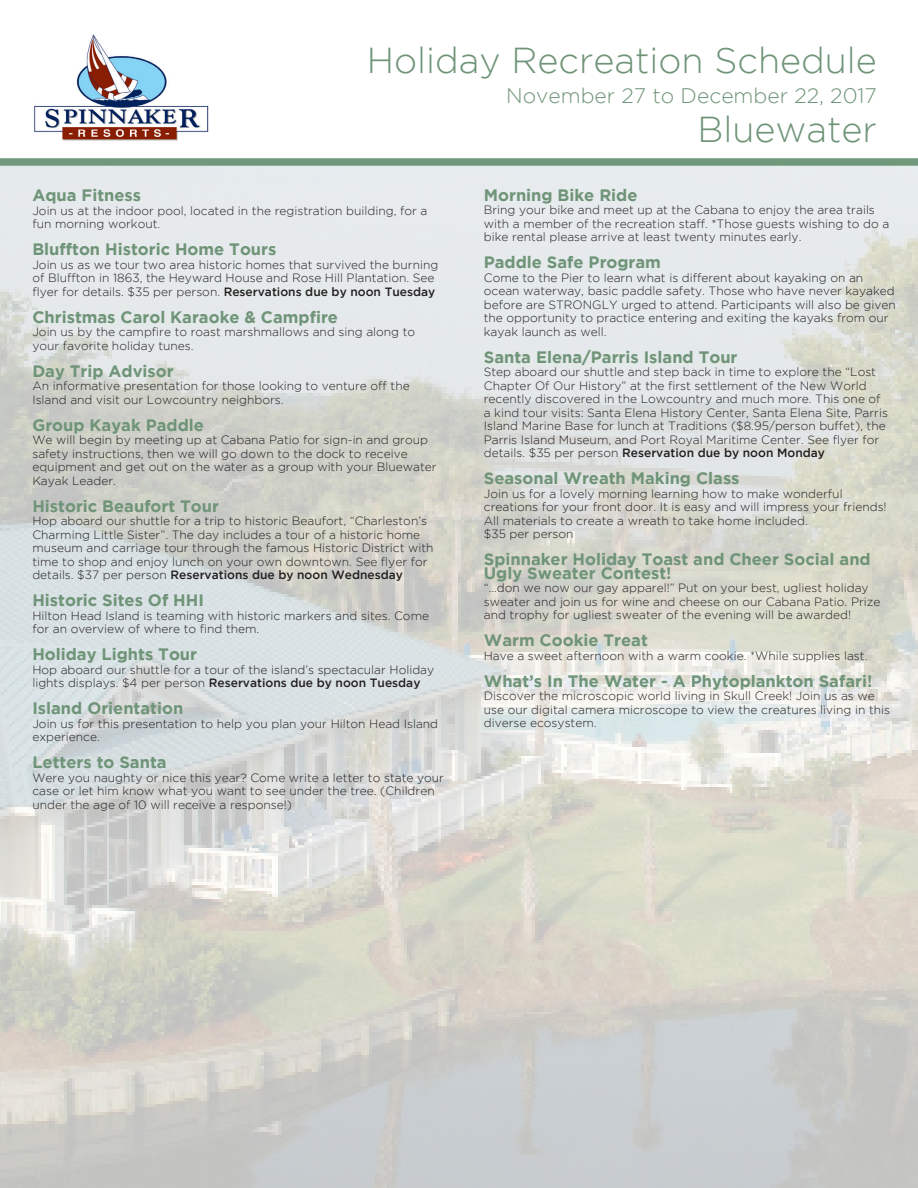
<style>
.page{position:relative;width:918px;height:1188px;background:#fff}
.page>*{position:absolute;margin:0;border:0;box-sizing:border-box;transform-origin:0 0}
.t1{font:300 36px "Gotham";color:#6f9478}
.t2{font:300 21px "Gotham";color:#6f9478}
.t3{font:700 16.5px/13.5px "Gotham";color:#6f9478}
.t4{font:300 12px/13.5px "Gotham";color:#231f20}
.s1{font-weight:500}
</style>
<div class="page">
<img style="left:0;top:166px;width:918px;height:1022px">
<div style="left:0;top:158px;width:918px;height:8px;background:#72987c"></div>
<img style="left:34px;top:34px;width:175px;height:107px">
<p class="t1" style="left:367px;top:40px;width:512px">Holiday Recreation Schedule</p>
<p class="t2" style="left:506px;top:84px;width:372px">November 27 to December 22, 2017</p>
<p class="t1" style="left:697px;top:109px;width:181px">Bluewater</p>
<p class="t3" style="left:32px;top:188px;width:110px">Aqua Fitness</p>
<p class="t4" style="left:32px;top:203px;width:396px">Join us at the indoor pool, located in the registration building, for a fun morning workout.</p>
<p class="t3" style="left:32px;top:242px;width:246px">Bluffton Historic Home Tours</p>
<p class="t4" style="left:32px;top:257px;width:407px">Join us as we tour two area historic homes that survived the burning of Bluffton in 1863, the Heyward House and Rose Hill Plantation. See flyer for details. $35 per person. <span class="s1">Reservations due by noon Tuesday</span></p>
<p class="t3" style="left:32px;top:310px;width:307px">Christmas Carol Karaoke &amp; Campfire</p>
<p class="t4" style="left:32px;top:325px;width:384px">Join us by the campfire to roast marshmallows and sing along to your favorite holiday tunes.</p>
<p class="t3" style="left:32px;top:364px;width:143px">Day Trip Advisor</p>
<p class="t4" style="left:32px;top:379px;width:379px">An informative presentation for those looking to venture off the<br>Island and visit our Lowcountry neighbors.</p>
<p class="t3" style="left:32px;top:418px;width:173px">Group Kayak Paddle</p>
<p class="t4" style="left:32px;top:433px;width:406px">We will begin by meeting up at Cabana Patio for sign-in and group safety instructions, then we will go down to the dock to receive equipment and get out on the water as a group with your Bluewater Kayak Leader.</p>
<p class="t3" style="left:32px;top:499px;width:188px">Historic Beaufort Tour</p>
<p class="t4" style="left:32px;top:514px;width:403px">Hop aboard our shuttle for a trip to historic Beaufort, “Charleston’s Charming Little Sister”. The day includes a tour of a historic home museum and carriage tour through the famous Historic District with time to shop and enjoy lunch on your own downtown. See flyer for details. $37 per person <span class="s1">Reservations due by noon Wednesday</span></p>
<p class="t3" style="left:32px;top:593px;width:173px">Historic Sites Of HHI</p>
<p class="t4" style="left:32px;top:608px;width:398px">Hilton Head Island is teaming with historic markers and sites. Come for an overview of where to find them.</p>
<p class="t3" style="left:32px;top:647px;width:166px">Holiday Lights Tour</p>
<p class="t4" style="left:32px;top:662px;width:403px">Hop aboard our shuttle for a tour of the island’s spectacular Holiday lights displays. $4 per person <span class="s1">Reservations due by noon Tuesday</span></p>
<p class="t3" style="left:32px;top:701px;width:152px">Island Orientation</p>
<p class="t4" style="left:32px;top:716px;width:407px">Join us for this presentation to help you plan your Hilton Head Island experience.</p>
<p class="t3" style="left:32px;top:755px;width:136px">Letters to Santa</p>
<p class="t4" style="left:32px;top:770px;width:413px">Were you naughty or nice this year? Come write a letter to state your case or let him know what you want to see under the tree. (Children under the age of 10 will receive a response!)</p>
<p class="t3" style="left:484px;top:188px;width:155px">Morning Bike Ride</p>
<p class="t4" style="left:484px;top:203px;width:407px">Bring your bike and meet up at the Cabana to enjoy the area trails with a member of the recreation staff. *Those guests wishing to do a bike rental please arrive at least twenty minutes early.</p>
<p class="t3" style="left:484px;top:255px;width:179px">Paddle Safe Program</p>
<p class="t4" style="left:484px;top:271px;width:413px">Come to the Pier to learn what is different about kayaking on an ocean waterway, basic paddle safety. Those who have never kayaked before are STRONGLY urged to attend. Participants will also be given the opportunity to practice entering and exiting the kayaks from our kayak launch as well.</p>
<p class="t3" style="left:484px;top:350px;width:255px">Santa Elena/Parris Island Tour</p>
<p class="t4" style="left:484px;top:365px;width:406px">Step aboard our shuttle and step back in time to explore the “Lost Chapter Of Our History” at the first settlement of the New World recently discovered in the Lowcountry and much more. This one of a kind tour visits: Santa Elena History Center, Santa Elena Site, Parris Island Marine Base for lunch at Traditions ($8.95/person buffet), the Parris Island Museum, and Port Royal Maritime Center. See flyer for details. $35 per person <span class="s1">Reservation due by noon Monday</span></p>
<p class="t3" style="left:484px;top:471px;width:257px">Seasonal Wreath Making Class</p>
<p class="t4" style="left:484px;top:487px;width:404px">Join us for a lovely morning learning how to make wonderful creations for your front door. It is easy and will impress your friends!<br>All materials to create a wreath to take home included.</p>
<p class="t4" style="left:484px;top:527px;width:91px">$35 per person</p>
<p class="t3" style="left:484px;top:552px;width:388px">Spinnaker Holiday Toast and Cheer Social and<br>Ugly Sweater Contest!</p>
<p class="t4" style="left:484px;top:581px;width:398px">“…don we now our gay apparel!” Put on your best, ugliest holiday sweater and join us for wine and cheese on our Cabana Patio. Prize and trophy for ugliest sweater of the evening will be awarded!</p>
<p class="t3" style="left:484px;top:633px;width:166px">Warm Cookie Treat</p>
<p class="t4" style="left:484px;top:649px;width:385px">Have a sweet afternoon with a warm cookie. *While supplies last.</p>
<p class="t3" style="left:484px;top:674px;width:390px">What’s In The Water - A Phytoplankton Safari!</p>
<p class="t4" style="left:484px;top:689px;width:408px">Discover the microscopic world living in Skull Creek! Join us as we use our digital camera microscope to view the creatures living in this diverse ecosystem.</p>
</div>
